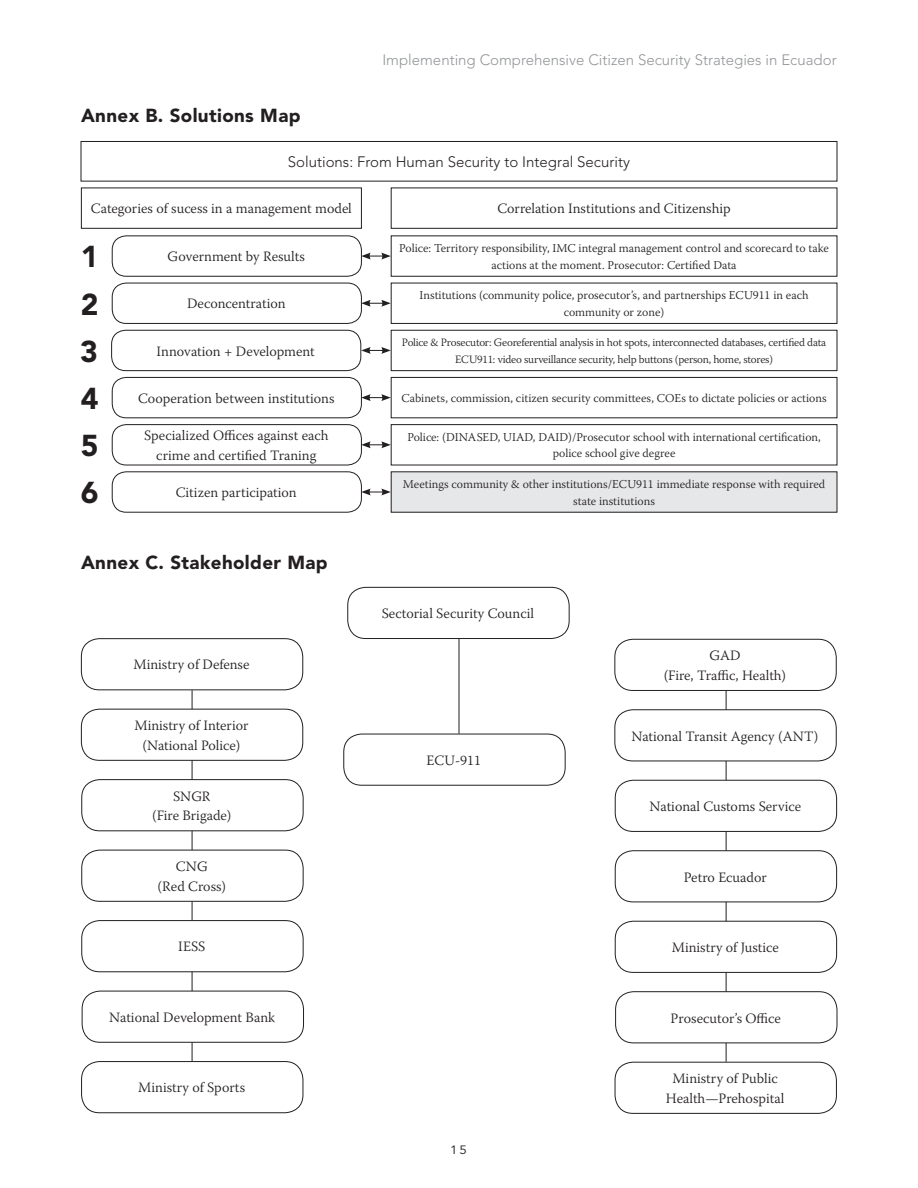
<style>
.page{position:relative;width:918px;height:1188px;background:#fff}
.page>*{position:absolute;margin:0;border:0;box-sizing:border-box;transform-origin:0 0}
.B_Head_2{font:900 30px "Avenir LT Std";color:#231f20}
.B_Head_2-2{font:900 18.75px "Avenir LT Std";letter-spacing:.02em;color:#231f20}
.t1{font:300 15px "Avenir LT Std";color:#939598}
.t2{font:300 15px "Avenir LT Std";color:#231f20}
.creditbox{font:300 14.25px/19.5px "Warnock Pro";color:#231f20;text-align:center}
.creditbox-2{font:300 12px/16.5px "Warnock Pro";color:#231f20;text-align:center}
.t3{font:12px "Avenir LT Std";color:#231f20;scale:1.1 1}
.creditbox-3{font:300 11.25px/16.5px "Warnock Pro";letter-spacing:-.02em;color:#231f20;text-align:center}
</style>
<div class="page">
<hr style="left:192px;top:690px;width:1px;height:371px;background:#231f20">
<hr style="left:726px;top:691px;width:1px;height:371px;background:#231f20">
<hr style="left:459px;top:639px;width:1px;height:95px;background:#231f20">
<div style="left:81px;top:141px;width:756px;height:41px;border:1px solid #231f20"></div>
<div style="left:81px;top:188px;width:281px;height:41px;border:1px solid #231f20"></div>
<div style="left:112px;top:235px;width:250px;height:42px;border:1px solid #231f20;border-radius:14px"></div>
<div style="left:112px;top:283px;width:250px;height:41px;border:1px solid #231f20;border-radius:14px"></div>
<div style="left:111px;top:330px;width:250px;height:41px;border:1px solid #231f20;border-radius:14px"></div>
<div style="left:112px;top:377px;width:250px;height:41px;border:1px solid #231f20;border-radius:14px"></div>
<div style="left:112px;top:424px;width:250px;height:41px;border:1px solid #231f20;border-radius:14px"></div>
<div style="left:112px;top:471px;width:250px;height:42px;border:1px solid #231f20;border-radius:14px"></div>
<div style="left:391px;top:188px;width:446px;height:41px;border:1px solid #231f20"></div>
<div style="left:391px;top:235px;width:446px;height:42px;border:1px solid #231f20"></div>
<div style="left:391px;top:283px;width:446px;height:41px;border:1px solid #231f20"></div>
<div style="left:391px;top:377px;width:446px;height:41px;border:1px solid #231f20"></div>
<div style="left:391px;top:424px;width:446px;height:41px;border:1px solid #231f20"></div>
<div style="left:391px;top:472px;width:446px;height:40px;background:#e6e7e9"></div>
<div style="left:391px;top:471px;width:446px;height:42px;border:1px solid #231f20"></div>
<div style="left:391px;top:330px;width:446px;height:41px;border:1px solid #231f20"></div>
<svg style="left:361px;top:253px;width:30px;height:7px"></svg>
<svg style="left:361px;top:300px;width:30px;height:7px"></svg>
<svg style="left:361px;top:347px;width:30px;height:7px"></svg>
<svg style="left:361px;top:394px;width:30px;height:7px"></svg>
<svg style="left:361px;top:441px;width:30px;height:7px"></svg>
<svg style="left:361px;top:489px;width:30px;height:6px"></svg>
<div style="left:81px;top:638px;width:222px;height:52px;border:1px solid #231f20;border-radius:18px"></div>
<div style="left:614px;top:639px;width:223px;height:52px;border:1px solid #231f20;border-radius:18px"></div>
<div style="left:347px;top:587px;width:223px;height:52px;border:1px solid #231f20;border-radius:18px"></div>
<div style="left:82px;top:850px;width:221px;height:51px;background:#fff;border-radius:18px"></div>
<div style="left:81px;top:850px;width:223px;height:52px;border:1px solid #231f20;border-radius:18px"></div>
<div style="left:615px;top:851px;width:222px;height:51px;background:#fff;border-radius:18px"></div>
<div style="left:615px;top:850px;width:222px;height:52px;border:1px solid #231f20;border-radius:18px"></div>
<div style="left:81px;top:709px;width:222px;height:51px;background:#fff;border-radius:18px"></div>
<div style="left:81px;top:709px;width:222px;height:52px;border:1px solid #231f20;border-radius:18px"></div>
<div style="left:615px;top:710px;width:221px;height:51px;background:#fff;border-radius:18px"></div>
<div style="left:614px;top:709px;width:223px;height:52px;border:1px solid #231f20;border-radius:18px"></div>
<div style="left:343px;top:734px;width:223px;height:52px;border:1px solid #231f20;border-radius:18px"></div>
<div style="left:82px;top:921px;width:221px;height:51px;background:#fff;border-radius:18px"></div>
<div style="left:81px;top:920px;width:223px;height:52px;border:1px solid #231f20;border-radius:18px"></div>
<div style="left:615px;top:921px;width:222px;height:51px;background:#fff;border-radius:18px"></div>
<div style="left:615px;top:921px;width:222px;height:52px;border:1px solid #231f20;border-radius:18px"></div>
<div style="left:82px;top:780px;width:221px;height:51px;background:#fff;border-radius:18px"></div>
<div style="left:81px;top:779px;width:223px;height:52px;border:1px solid #231f20;border-radius:18px"></div>
<div style="left:615px;top:780px;width:222px;height:51px;background:#fff;border-radius:18px"></div>
<div style="left:615px;top:780px;width:222px;height:52px;border:1px solid #231f20;border-radius:18px"></div>
<div style="left:82px;top:991px;width:222px;height:51px;background:#fff;border-radius:18px"></div>
<div style="left:82px;top:991px;width:222px;height:52px;border:1px solid #231f20;border-radius:18px"></div>
<div style="left:616px;top:992px;width:221px;height:51px;background:#fff;border-radius:18px"></div>
<div style="left:615px;top:991px;width:222px;height:52px;border:1px solid #231f20;border-radius:18px"></div>
<div style="left:81px;top:1061px;width:222px;height:52px;border:1px solid #231f20;border-radius:18px"></div>
<div style="left:615px;top:1062px;width:222px;height:52px;border:1px solid #231f20;border-radius:18px"></div>
<p class="t1" style="left:382px;top:51px;width:456px">Implementing Comprehensive Citizen Security Strategies in Ecuador</p>
<p class="B_Head_2-2" style="left:81px;top:104px;width:221px">Annex B. Solutions Map</p>
<p class="t2" style="left:288px;top:153px;width:344px">Solutions: From Human Security to Integral Security</p>
<p class="creditbox" style="left:91px;top:199px;width:263px">Categories of sucess in a management model</p>
<p class="creditbox" style="left:168px;top:247px;width:139px">Government by Results</p>
<p class="creditbox" style="left:187px;top:294px;width:100px">Deconcentration</p>
<p class="creditbox" style="left:157px;top:341px;width:160px">Innovation + Development</p>
<p class="creditbox" style="left:138px;top:388px;width:198px">Cooperation between institutions</p>
<p class="creditbox" style="left:144px;top:426px;width:186px">Specialized Offices against each crime and certified Traning</p>
<p class="creditbox" style="left:176px;top:483px;width:122px">Citizen participation</p>
<p class="creditbox" style="left:497px;top:199px;width:235px">Correlation Institutions and Citizenship</p>
<p class="creditbox-2" style="left:399px;top:240px;width:431px">Police: Territory responsibility, IMC integral management control and scorecard to take actions at the moment. Prosecutor: Certified Data</p>
<p class="creditbox-2" style="left:420px;top:287px;width:390px">Institutions (community police, prosecutor’s, and partnerships ECU911 in each community or zone)</p>
<p class="B_Head_2" style="left:81px;top:239px;width:19px">1</p>
<p class="B_Head_2" style="left:81px;top:286px;width:19px">2</p>
<p class="B_Head_2" style="left:80px;top:333px;width:19px">3</p>
<p class="B_Head_2" style="left:81px;top:380px;width:19px">4</p>
<p class="B_Head_2" style="left:81px;top:428px;width:19px">5</p>
<p class="B_Head_2" style="left:81px;top:475px;width:19px">6</p>
<p class="creditbox-3" style="left:402px;top:334px;width:426px">Police &amp; Prosecutor: Georeferential analysis in hot spots, interconnected databases, certified data<br>ECU911: video surveillance security, help buttons (person, home, stores)</p>
<p class="creditbox-2" style="left:402px;top:390px;width:427px">Cabinets, commission, citizen security committees, COEs to dictate policies or actions</p>
<p class="creditbox-2" style="left:407px;top:429px;width:415px">Police: (DINASED, UIAD, DAID)/Prosecutor school with international certification, police school give degree</p>
<p class="creditbox-2" style="left:403px;top:476px;width:424px">Meetings community &amp; other institutions/ECU911 immediate response with required state institutions</p>
<p class="B_Head_2-2" style="left:81px;top:551px;width:248px">Annex C. Stakeholder Map</p>
<p class="creditbox" style="left:382px;top:604px;width:154px">Sectorial Security Council</p>
<p class="creditbox" style="left:134px;top:655px;width:117px">Ministry of Defense</p>
<p class="creditbox" style="left:664px;top:646px;width:124px">GAD<br>(Fire, Traffic, Health)</p>
<p class="creditbox" style="left:134px;top:716px;width:116px">Ministry of Interior (National Police)</p>
<p class="creditbox" style="left:631px;top:726px;width:188px">National Transit Agency (ANT)</p>
<p class="creditbox" style="left:427px;top:750px;width:56px">ECU-911</p>
<p class="creditbox" style="left:152px;top:786px;width:81px">SNGR<br>(Fire Brigade)</p>
<p class="creditbox" style="left:650px;top:796px;width:153px">National Customs Service</p>
<p class="creditbox" style="left:158px;top:857px;width:70px">CNG<br>(Red Cross)</p>
<p class="creditbox" style="left:684px;top:867px;width:85px">Petro Ecuador</p>
<p class="creditbox" style="left:178px;top:937px;width:29px">IESS</p>
<p class="creditbox" style="left:672px;top:937px;width:109px">Ministry of Justice</p>
<p class="creditbox" style="left:109px;top:1007px;width:167px">National Development Bank</p>
<p class="creditbox" style="left:671px;top:1008px;width:112px">Prosecutor’s Office</p>
<p class="creditbox" style="left:138px;top:1078px;width:108px">Ministry of Sports</p>
<p class="creditbox" style="left:666px;top:1069px;width:120px">Ministry of Public<br>Health—Prehospital</p>
<p class="t3" style="left:450px;top:1143px;width:17px">15</p>
</div>
